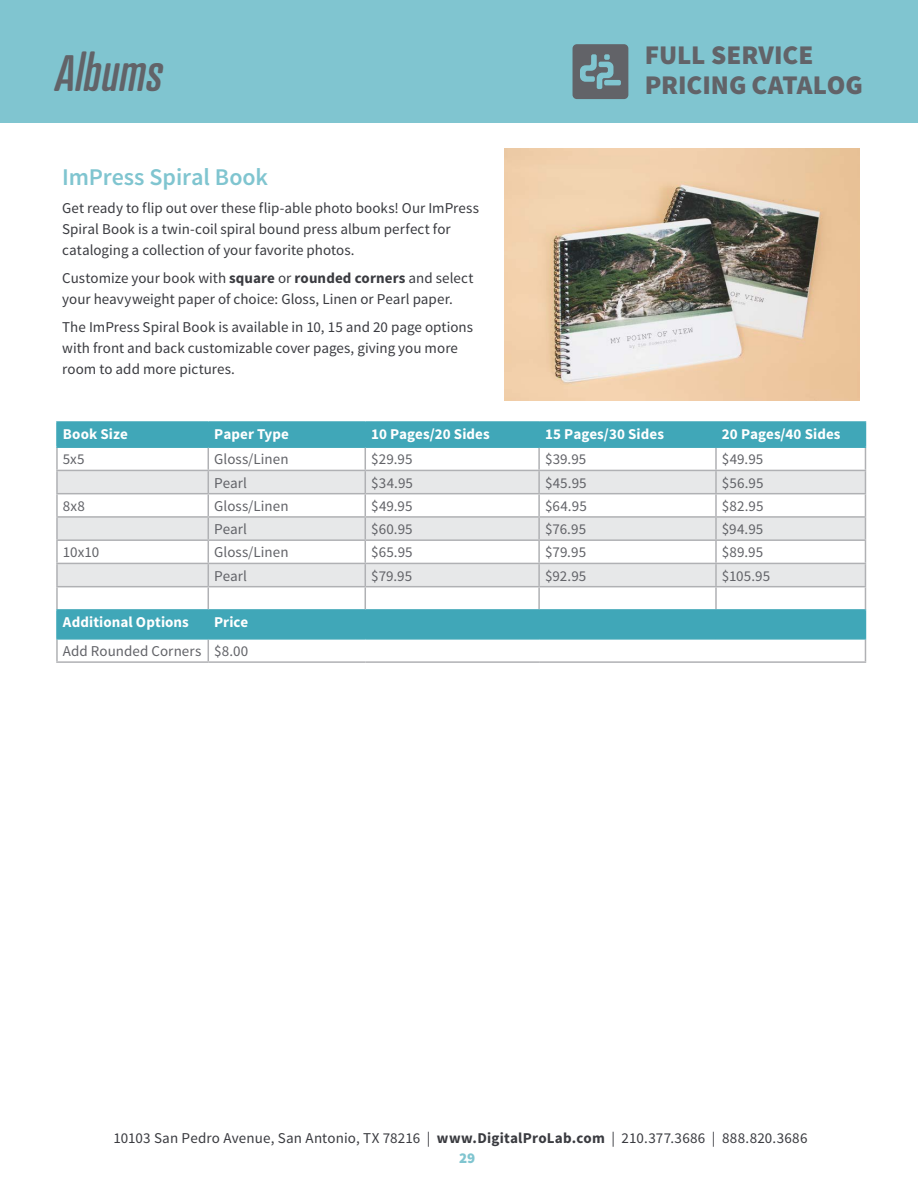
<style>
.page{position:relative;width:918px;height:1188px;background:#fff}
.page>*{position:absolute;margin:0;border:0;box-sizing:border-box;transform-origin:0 0}
.t1{font:italic 500 49.5px "Atrament Std";color:#626368}
.t2{font:900 27px/29.2px "Source Sans Pro";color:#626368}
.t3{font:600 24px "Source Sans Pro";letter-spacing:-.005em;color:#80c5d0}
.t4{font:15px/21px "Source Sans Pro";letter-spacing:.005em;color:#3a3b40}
.t5{font:15px "Source Sans Pro";letter-spacing:.005em;color:#626368}
.t6{font:700 15px "Source Sans Pro";letter-spacing:.005em;color:#fff}
.t7{font:900 15px "Source Sans Pro";color:#80c5d0}
.s1{font-weight:700}
</style>
<div class="page">
<div style="left:0;top:0;width:918px;height:123px;background:#80c5d0"></div>
<div style="left:573px;top:44px;width:55px;height:55px;background:#626368;border-radius:4px"></div>
<div style="left:604px;top:80px;width:17px;height:5px;background:#80c5d0;border-radius:2px"></div>
<svg style="left:580px;top:54px;width:33px;height:35px"></svg>
<svg style="left:58px;top:423px;width:807px;height:215px;fill:#40a7b8"></svg>
<svg style="left:58px;top:471px;width:807px;height:115px;fill:#e7e8e9"></svg>
<hr style="left:538px;top:423px;width:2px;height:23px;background:#40a7b8">
<hr style="left:715px;top:423px;width:2px;height:23px;background:#40a7b8">
<hr style="left:538px;top:611px;width:2px;height:27px;background:#40a7b8">
<hr style="left:715px;top:611px;width:2px;height:27px;background:#40a7b8">
<hr style="left:56px;top:448px;width:2px;height:22px;background:#b0b1b4">
<hr style="left:538px;top:448px;width:2px;height:22px;background:#b0b1b4">
<hr style="left:715px;top:448px;width:2px;height:22px;background:#b0b1b4">
<hr style="left:56px;top:470px;width:152px;height:1px;background:#b0b1b4">
<hr style="left:56px;top:471px;width:2px;height:22px;background:#b0b1b4">
<hr style="left:208px;top:470px;width:157px;height:1px;background:#b0b1b4">
<hr style="left:365px;top:470px;width:174px;height:1px;background:#b0b1b4">
<hr style="left:539px;top:470px;width:177px;height:1px;background:#b0b1b4">
<hr style="left:538px;top:471px;width:2px;height:22px;background:#b0b1b4">
<hr style="left:716px;top:470px;width:150px;height:1px;background:#b0b1b4">
<hr style="left:715px;top:471px;width:2px;height:22px;background:#b0b1b4">
<hr style="left:56px;top:493px;width:152px;height:1px;background:#b0b1b4">
<hr style="left:56px;top:494px;width:2px;height:22px;background:#b0b1b4">
<hr style="left:208px;top:493px;width:157px;height:1px;background:#b0b1b4">
<hr style="left:365px;top:493px;width:174px;height:1px;background:#b0b1b4">
<hr style="left:539px;top:493px;width:177px;height:1px;background:#b0b1b4">
<hr style="left:538px;top:494px;width:2px;height:22px;background:#b0b1b4">
<hr style="left:716px;top:493px;width:150px;height:1px;background:#b0b1b4">
<hr style="left:715px;top:494px;width:2px;height:22px;background:#b0b1b4">
<hr style="left:56px;top:516px;width:152px;height:2px;background:#b0b1b4">
<hr style="left:56px;top:518px;width:2px;height:21px;background:#b0b1b4">
<hr style="left:208px;top:516px;width:157px;height:2px;background:#b0b1b4">
<hr style="left:365px;top:516px;width:174px;height:2px;background:#b0b1b4">
<hr style="left:539px;top:516px;width:177px;height:2px;background:#b0b1b4">
<hr style="left:538px;top:518px;width:2px;height:21px;background:#b0b1b4">
<hr style="left:716px;top:516px;width:150px;height:2px;background:#b0b1b4">
<hr style="left:715px;top:518px;width:2px;height:21px;background:#b0b1b4">
<hr style="left:56px;top:539px;width:152px;height:2px;background:#b0b1b4">
<hr style="left:56px;top:541px;width:2px;height:22px;background:#b0b1b4">
<hr style="left:208px;top:539px;width:157px;height:2px;background:#b0b1b4">
<hr style="left:365px;top:539px;width:174px;height:2px;background:#b0b1b4">
<hr style="left:539px;top:539px;width:177px;height:2px;background:#b0b1b4">
<hr style="left:538px;top:541px;width:2px;height:22px;background:#b0b1b4">
<hr style="left:716px;top:539px;width:150px;height:2px;background:#b0b1b4">
<hr style="left:715px;top:541px;width:2px;height:22px;background:#b0b1b4">
<hr style="left:56px;top:563px;width:152px;height:1px;background:#b0b1b4">
<hr style="left:56px;top:564px;width:2px;height:22px;background:#b0b1b4">
<hr style="left:208px;top:563px;width:157px;height:1px;background:#b0b1b4">
<hr style="left:365px;top:563px;width:174px;height:1px;background:#b0b1b4">
<hr style="left:539px;top:563px;width:177px;height:1px;background:#b0b1b4">
<hr style="left:538px;top:564px;width:2px;height:22px;background:#b0b1b4">
<hr style="left:716px;top:563px;width:150px;height:1px;background:#b0b1b4">
<hr style="left:715px;top:564px;width:2px;height:22px;background:#b0b1b4">
<hr style="left:538px;top:587px;width:2px;height:22px;background:#b0b1b4">
<hr style="left:715px;top:587px;width:2px;height:22px;background:#b0b1b4">
<hr style="left:56px;top:640px;width:2px;height:21px;background:#b0b1b4">
<svg style="left:208px;top:423px;width:1px;height:238px"></svg>
<hr style="left:56px;top:661px;width:152px;height:2px;background:#b0b1b4">
<hr style="left:208px;top:661px;width:157px;height:2px;background:#b0b1b4">
<hr style="left:365px;top:661px;width:174px;height:2px;background:#b0b1b4">
<hr style="left:539px;top:661px;width:177px;height:2px;background:#b0b1b4">
<hr style="left:716px;top:661px;width:150px;height:2px;background:#b0b1b4">
<hr style="left:56px;top:421px;width:152px;height:2px;background:#40a7b8">
<hr style="left:56px;top:423px;width:2px;height:23px;background:#40a7b8">
<hr style="left:208px;top:421px;width:157px;height:2px;background:#40a7b8">
<hr style="left:365px;top:421px;width:174px;height:2px;background:#40a7b8">
<hr style="left:539px;top:421px;width:177px;height:2px;background:#40a7b8">
<hr style="left:716px;top:421px;width:150px;height:2px;background:#40a7b8">
<hr style="left:56px;top:446px;width:152px;height:2px;background:#40a7b8">
<hr style="left:208px;top:446px;width:157px;height:2px;background:#40a7b8">
<hr style="left:365px;top:446px;width:174px;height:2px;background:#40a7b8">
<hr style="left:539px;top:446px;width:177px;height:2px;background:#40a7b8">
<hr style="left:716px;top:446px;width:150px;height:2px;background:#40a7b8">
<hr style="left:365px;top:609px;width:174px;height:2px;background:#40a7b8">
<hr style="left:539px;top:609px;width:177px;height:2px;background:#40a7b8">
<hr style="left:716px;top:609px;width:150px;height:2px;background:#40a7b8">
<hr style="left:365px;top:638px;width:174px;height:2px;background:#40a7b8">
<hr style="left:539px;top:638px;width:177px;height:2px;background:#40a7b8">
<hr style="left:716px;top:638px;width:150px;height:2px;background:#40a7b8">
<hr style="left:365px;top:586px;width:174px;height:1px;background:#b0b1b4">
<hr style="left:539px;top:586px;width:177px;height:1px;background:#b0b1b4">
<hr style="left:716px;top:586px;width:150px;height:1px;background:#b0b1b4">
<svg style="left:865px;top:423px;width:1px;height:238px"></svg>
<hr style="left:56px;top:586px;width:152px;height:1px;background:#b0b1b4">
<hr style="left:56px;top:587px;width:2px;height:22px;background:#b0b1b4">
<hr style="left:208px;top:586px;width:157px;height:1px;background:#b0b1b4">
<hr style="left:56px;top:609px;width:152px;height:2px;background:#40a7b8">
<hr style="left:56px;top:611px;width:2px;height:27px;background:#40a7b8">
<hr style="left:208px;top:609px;width:157px;height:2px;background:#40a7b8">
<svg style="left:365px;top:423px;width:1px;height:215px"></svg>
<hr style="left:56px;top:638px;width:152px;height:2px;background:#40a7b8">
<hr style="left:208px;top:638px;width:157px;height:2px;background:#40a7b8">
<img style="left:505px;top:149px;width:354px;height:251px">
<h1 class="t1" style="left:55px;top:41px;width:109px">Albums</h1>
<h3 class="t3" style="left:62px;top:162px;width:207px">ImPress Spiral Book</h3>
<p class="t4" style="left:62px;top:198px;width:418px">Get ready to flip out over these flip-able photo books! Our ImPress<br>Spiral Book is a twin-coil spiral bound press album perfect for cataloging a collection of your favorite photos.</p>
<p class="t4" style="left:62px;top:268px;width:413px">Customize your book with <span class="s1">square</span> or <span class="s1">rounded corners</span> and select your heavyweight paper of choice: Gloss, Linen or Pearl paper.</p>
<p class="t4" style="left:62px;top:316px;width:412px">The ImPress Spiral Book is available in 10, 15 and 20 page options with front and back customizable cover pages, giving you more room to add more pictures.</p>
<h2 class="t2" style="left:645px;top:42px;width:220px">FULL SERVICE<br>PRICING CATALOG</h2>
<p class="t6" style="left:63px;top:425px;width:66px">Book Size</p>
<p class="t6" style="left:214px;top:425px;width:76px">Paper Type</p>
<p class="t6" style="left:371px;top:425px;width:120px">10 Pages/20 Sides</p>
<p class="t6" style="left:545px;top:425px;width:120px">15 Pages/30 Sides</p>
<p class="t6" style="left:722px;top:425px;width:120px">20 Pages/40 Sides</p>
<p class="t5" style="left:63px;top:450px;width:23px">5x5</p>
<p class="t5" style="left:214px;top:450px;width:76px">Gloss/Linen</p>
<p class="t5" style="left:371px;top:450px;width:43px">$29.95</p>
<p class="t5" style="left:545px;top:450px;width:43px">$39.95</p>
<p class="t5" style="left:722px;top:450px;width:43px">$49.95</p>
<p class="t5" style="left:214px;top:473px;width:34px">Pearl</p>
<p class="t5" style="left:371px;top:473px;width:43px">$34.95</p>
<p class="t5" style="left:545px;top:473px;width:43px">$45.95</p>
<p class="t5" style="left:722px;top:473px;width:43px">$56.95</p>
<p class="t5" style="left:63px;top:497px;width:23px">8x8</p>
<p class="t5" style="left:214px;top:497px;width:76px">Gloss/Linen</p>
<p class="t5" style="left:371px;top:497px;width:43px">$49.95</p>
<p class="t5" style="left:545px;top:497px;width:43px">$64.95</p>
<p class="t5" style="left:722px;top:497px;width:43px">$82.95</p>
<p class="t5" style="left:214px;top:520px;width:34px">Pearl</p>
<p class="t5" style="left:371px;top:520px;width:43px">$60.95</p>
<p class="t5" style="left:545px;top:520px;width:43px">$76.95</p>
<p class="t5" style="left:722px;top:520px;width:43px">$94.95</p>
<p class="t5" style="left:63px;top:543px;width:38px">10x10</p>
<p class="t5" style="left:214px;top:543px;width:76px">Gloss/Linen</p>
<p class="t5" style="left:371px;top:543px;width:43px">$65.95</p>
<p class="t5" style="left:545px;top:543px;width:43px">$79.95</p>
<p class="t5" style="left:722px;top:543px;width:43px">$89.95</p>
<p class="t5" style="left:214px;top:566px;width:34px">Pearl</p>
<p class="t5" style="left:371px;top:566px;width:43px">$79.95</p>
<p class="t5" style="left:545px;top:566px;width:43px">$92.95</p>
<p class="t5" style="left:722px;top:566px;width:50px">$105.95</p>
<p class="t6" style="left:63px;top:613px;width:128px">Additional Options</p>
<p class="t6" style="left:214px;top:613px;width:36px">Price</p>
<p class="t5" style="left:63px;top:642px;width:187px">Add Rounded Corners $8.00</p>
<p class="t4" style="left:114px;top:1128px;width:695px">10103 San Pedro Avenue, San Antonio, TX 78216 | <span class="s1">www.DigitalProLab.com</span> | 210.377.3686 | 888.820.3686</p>
<p class="t7" style="left:459px;top:1148px;width:18px">29</p>
</div>
